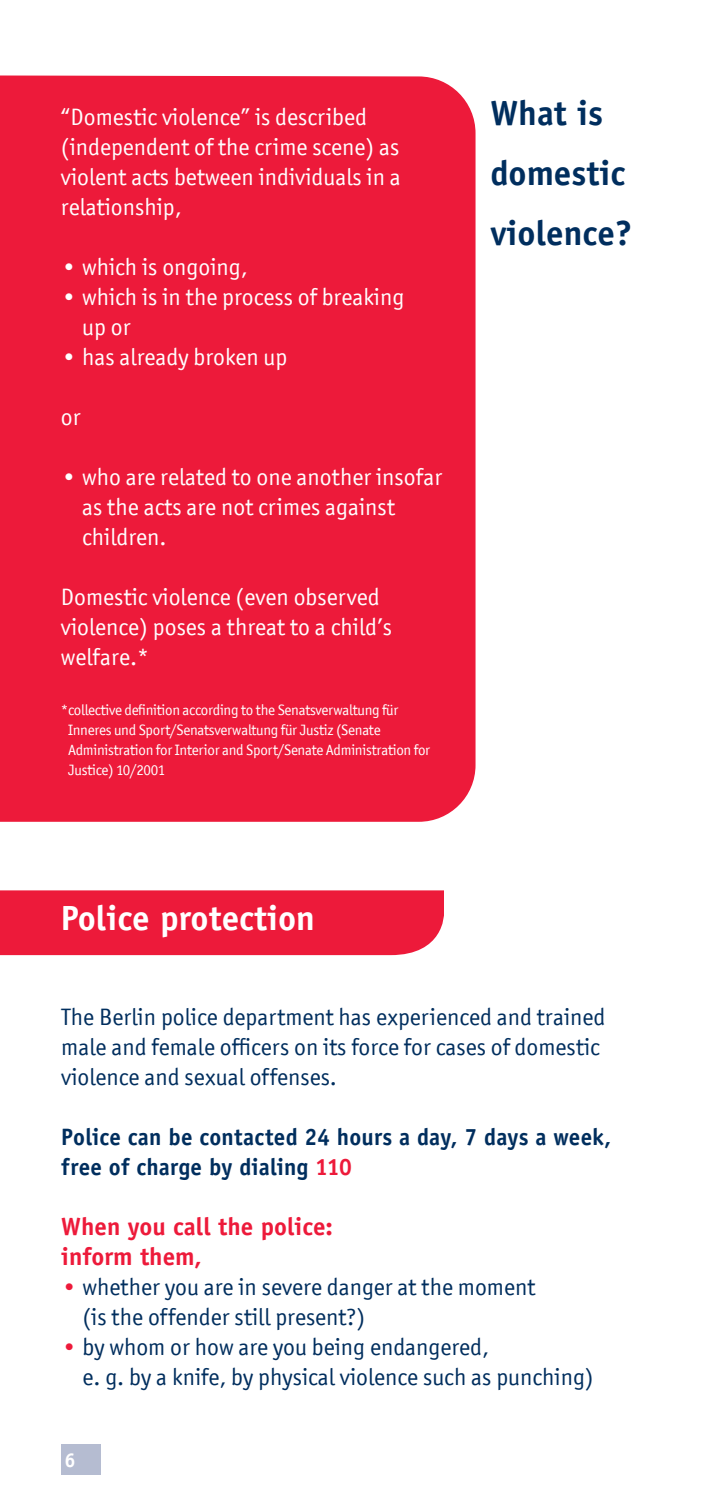
<style>
.page{position:relative;width:707px;height:1504px;background:#fff}
.page>*{position:absolute;margin:0;border:0;box-sizing:border-box;transform-origin:0 0}
.t1{font:700 35px/60px "Officina Sans";color:#002e5e}
.t2{font:700 35px "Officina Sans";color:#fff}
.t3{font:700 25px/30px "Officina Sans";color:#ed1a3a}
.t4{font:23.75px/30px "Officina San ITC";color:#fff}
.t5{font:23.75px/30px "Officina San ITC";color:#002e5e}
.t6{font:700 23.75px/30px "Officina Sans";letter-spacing:.01em;color:#002e5e}
.t7{font:700 20px "Officina Sans";color:#fff}
.t8{font:15px/20px "Officina San ITC";letter-spacing:-.02em;color:#fff}
.s1{color:#ed1a3a}
</style>
<div class="page">
<div style="left:61px;top:1445px;width:40px;height:30px;background:#b5bcd1"></div>
<div style="left:0;top:75px;width:475px;height:747px;background:#ed1a3a"></div>
<div style="left:0;top:890px;width:444px;height:65px;background:#ed1a3a"></div>
<p class="t4" style="left:61px;top:101px;width:342px">“Domestic violence” is described (independent of the crime scene) as violent acts between individuals in a relationship,</p>
<p class="t4" style="left:61px;top:251px;width:188px">• which is ongoing,</p>
<p class="t4" style="left:82px;top:281px;width:324px;text-indent:-21px">• which is in the process of breaking up or</p>
<p class="t4" style="left:61px;top:341px;width:228px">• has already broken up</p>
<p class="t4" style="left:61px;top:401px;width:21px">or</p>
<p class="t4" style="left:82px;top:461px;width:362px;text-indent:-21px">• who are related to one another insofar as the acts are not crimes against children.</p>
<p class="t4" style="left:61px;top:581px;width:333px">Domestic violence (even observed violence) poses a threat to a child’s welfare.*</p>
<p class="t8" style="left:68px;top:699px;width:364px;text-indent:-7px">*collective definition according to the Senatsverwaltung für Inneres und Sport/Senatsverwaltung für Justiz (Senate Administration for Interior and Sport/Senate Administration for Justice) 10/2001</p>
<h1 class="t1" style="left:490px;top:82px;width:143px">What is domestic violence?</h1>
<h1 class="t2" style="left:61px;top:896px;width:256px">Police protection</h1>
<p class="t5" style="left:61px;top:1001px;width:546px">The Berlin police department has experienced and trained male and female officers on its force for cases of domestic violence and sexual offenses.</p>
<p class="t6" style="left:61px;top:1121px;width:552px">Police can be contacted 24 hours a day, 7 days a week, free of charge by dialing <span class="s1">110</span></p>
<p class="t3" style="left:61px;top:1211px;width:273px">When you call the police: inform them,</p>
<p class="t5" style="left:83px;top:1271px;width:454px;text-indent:-21px"><span class="s1">•</span> whether you are in severe danger at the moment (is the offender still present?)</p>
<p class="t5" style="left:83px;top:1331px;width:513px;text-indent:-21px"><span class="s1">•</span> by whom or how are you being endangered,<br>e. g. by a knife, by physical violence such as punching)</p>
<p class="t7" style="left:64px;top:1448px;width:13px">6</p>
</div>
